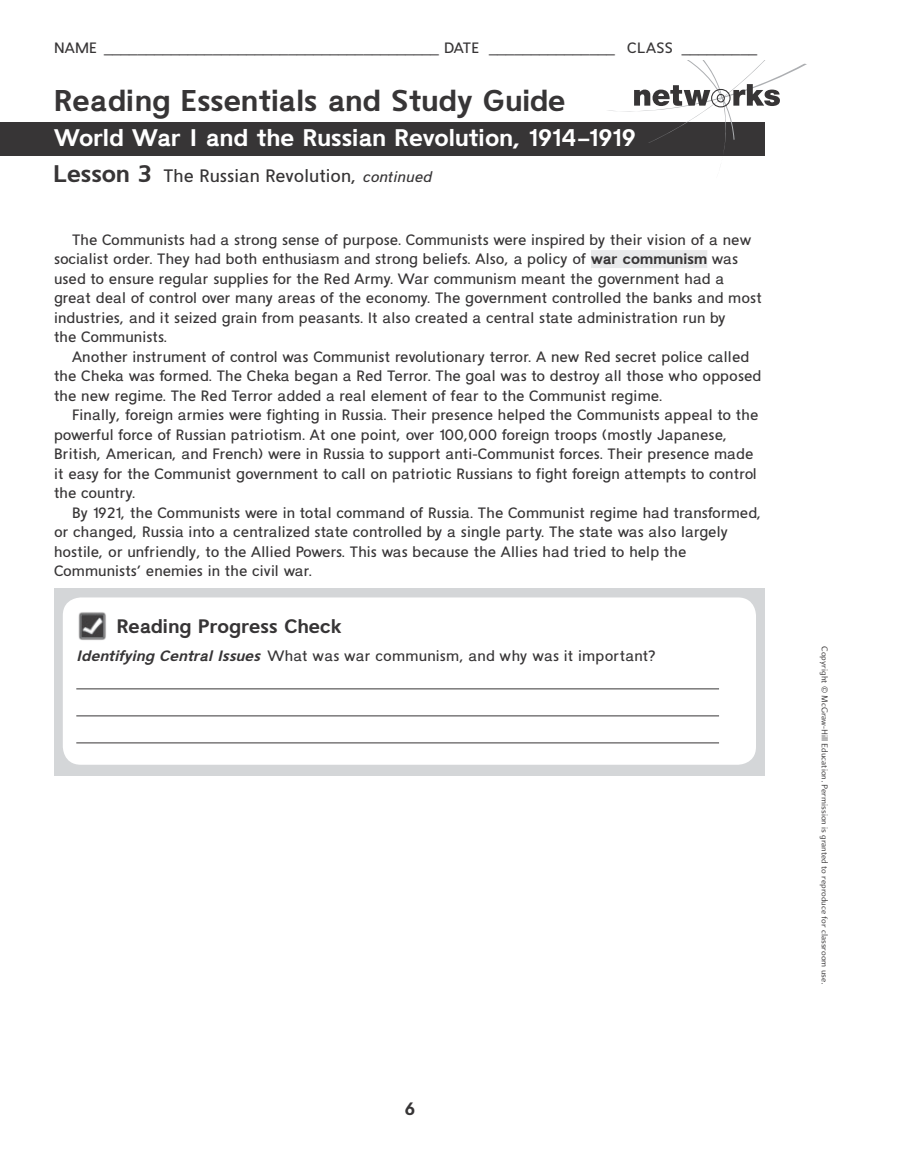
<style>
.page{position:relative;width:918px;height:1175px;background:#fff}
.page>*{position:absolute;margin:0;border:0;box-sizing:border-box;transform-origin:0 0}
.t1{font:700 30px "MH Eupperelemsans";color:#373536}
.t2{font:700 24px "MH Eupperelemsans";letter-spacing:-.005em;color:#fff}
.t3{font:700 19.5px "MH Eupperelemsans";letter-spacing:-.005em;color:#373536}
.t4{font:18px "MH Eupperelemsans";letter-spacing:-.01em;color:#373536}
.t5{font:700 18px "MH Eupperelemsans";color:#373536}
.S_TX_IND{font:15px/19.5px "MH Eupperelemsans";color:#373536}
.t6{font:9px "Arum Sans";color:#373536}
.s1{font-weight:700;font-size:24px}
.s2{font-style:italic;font-size:15px}
.s3{font-weight:700}
.s4{font-weight:700;font-style:italic}
</style>
<div class="page">
<div style="left:0;top:122px;width:765px;height:33px;background:#373536"></div>
<svg style="left:606px;top:60px;width:201px;height:96px"></svg>
<div style="left:591px;top:250px;width:116px;height:18px;background:#e9eaeb"></div>
<div style="left:54px;top:588px;width:711px;height:187px;background:#d4d6d8"></div>
<div style="left:63px;top:597px;width:693px;height:167px;background:#fff;border-radius:18px"></div>
<hr style="left:76px;top:688px;width:643px;height:1px;background:#373536">
<hr style="left:76px;top:715px;width:643px;height:1px;background:#373536">
<hr style="left:76px;top:742px;width:643px;height:1px;background:#373536">
<img style="left:78px;top:612px;width:28px;height:28px">
<p class="S_TX_IND" style="left:54px;top:38px;width:705px">NAME ________________________________________ DATE _______________ CLASS _________</p>
<h1 class="t1" style="left:54px;top:81px;width:513px">Reading Essentials and Study Guide</h1>
<h2 class="t2" style="left:54px;top:122px;width:583px">World War I and the Russian Revolution, 1914–1919</h2>
<p class="t4" style="left:54px;top:165px;width:380px"><span class="s1">Lesson 3</span> The Russian Revolution, <span class="s2">continued</span></p>
<p class="S_TX_IND" style="left:54px;top:230px;width:709px;text-indent:18px">The Communists had a strong sense of purpose. Communists were inspired by their vision of a new socialist order. They had both enthusiasm and strong beliefs. Also, a policy of <span class="s3">war communism</span> was used to ensure regular supplies for the Red Army. War communism meant the government had a great deal of control over many areas of the economy. The government controlled the banks and most industries, and it seized grain from peasants. It also created a central state administration run by<br>the Communists.</p>
<p class="S_TX_IND" style="left:54px;top:347px;width:709px;text-indent:18px">Another instrument of control was Communist revolutionary terror. A new Red secret police called the Cheka was formed. The Cheka began a Red Terror. The goal was to destroy all those who opposed the new regime. The Red Terror added a real element of fear to the Communist regime.</p>
<p class="S_TX_IND" style="left:54px;top:405px;width:706px;text-indent:18px">Finally, foreign armies were fighting in Russia. Their presence helped the Communists appeal to the powerful force of Russian patriotism. At one point, over 100,000 foreign troops (mostly Japanese, British, American, and French) were in Russia to support anti-Communist forces. Their presence made it easy for the Communist government to call on patriotic Russians to fight foreign attempts to control the country.</p>
<p class="S_TX_IND" style="left:54px;top:503px;width:709px;text-indent:18px">By 1921, the Communists were in total command of Russia. The Communist regime had transformed, or changed, Russia into a centralized state controlled by a single party. The state was also largely hostile, or unfriendly, to the Allied Powers. This was because the Allies had tried to help the Communists’ enemies in the civil war.</p>
<p class="t3" style="left:117px;top:614px;width:227px">Reading Progress Check</p>
<p class="S_TX_IND" style="left:76px;top:646px;width:581px"><span class="s4">Identifying Central Issues</span> What was war communism, and why was it important?</p>
<p class="t5" style="left:405px;top:1097px;width:12px">6</p>
<p class="t6" style="left:830px;top:646px;width:340px;rotate:90deg">Copyright © McGraw-Hill Education. Permission is granted to reproduce for classroom use.</p>
</div>
